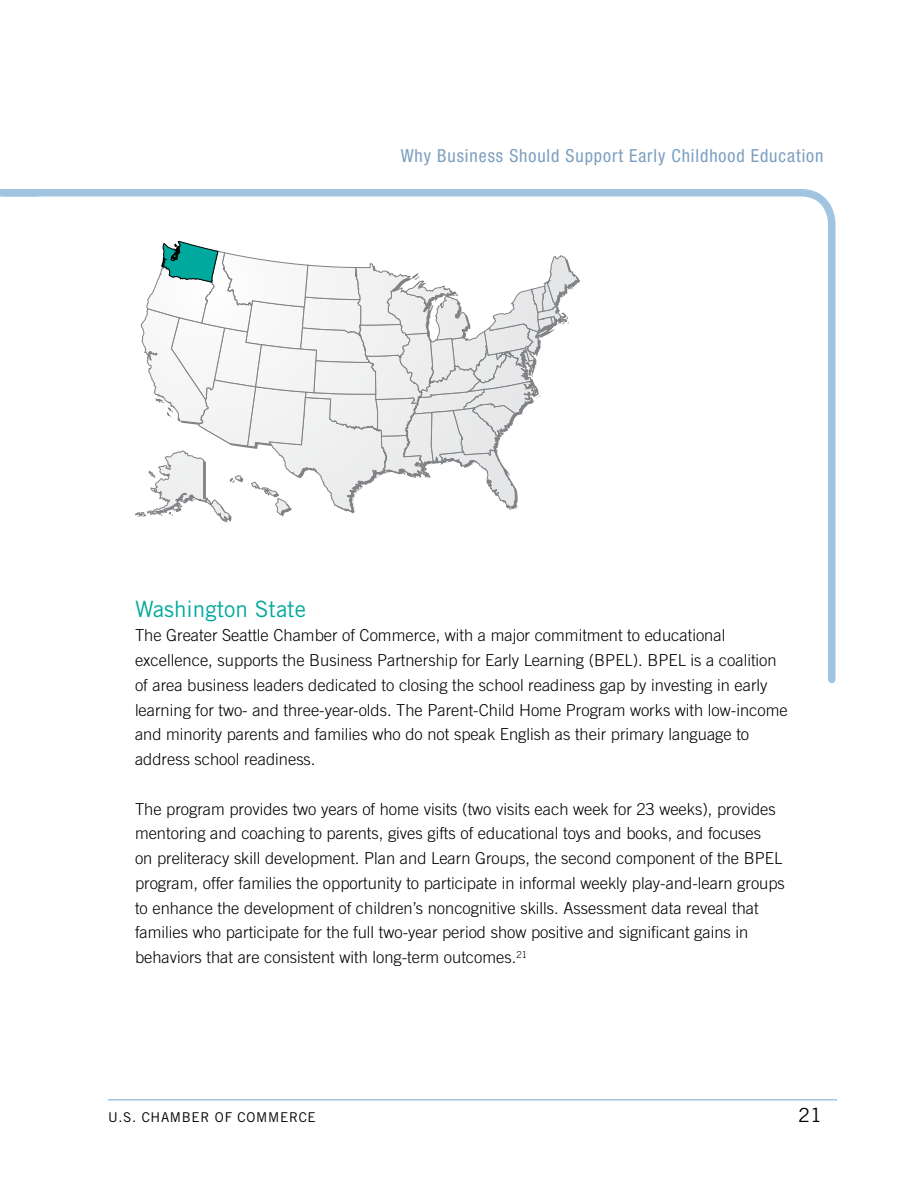
<style>
.page{position:relative;width:918px;height:1188px;background:#fff}
.page>*{position:absolute;margin:0;border:0;box-sizing:border-box;transform-origin:0 0}
.t1{font:22.5px "Trade Gothic";color:#00a99d}
.t2{font:19.5px "Trade Gothic";color:#000}
.t3{font:condensed 18px "Helvetica Neue";letter-spacing:.05em;color:#7c9fc0}
.t4{font:300 16.5px/24.8px "Trade Gothic";color:#000}
.t5{font:13.5px "Trade Gothic";letter-spacing:.05em;color:#000}
</style>
<div class="page">
<hr style="left:108px;top:1099px;width:729px;height:2px;background:#a1c5e0">
<svg style="left:0;top:189px;width:836px;height:495px"></svg>
<div style="left:0;top:189px;width:38px;height:7px;background:#a1c5e0"></div>
<svg style="left:135px;top:241px;width:443px;height:281px"></svg>
<p class="t3" style="left:401px;top:145px;width:424px">Why Business Should Support Early Childhood Education</p>
<h1 class="t1" style="left:135px;top:595px;width:173px">Washington State</h1>
<p class="t4" style="left:135px;top:623px;width:654px">The Greater Seattle Chamber of Commerce, with a major commitment to educational excellence, supports the Business Partnership for Early Learning (BPEL). BPEL is a coalition of area business leaders dedicated to closing the school readiness gap by investing in early learning for two- and three-year-olds. The Parent-Child Home Program works with low-income and minority parents and families who do not speak English as their primary language to address school readiness.</p>
<p class="t4" style="left:135px;top:796px;width:651px">The program provides two years of home visits (two visits each week for 23 weeks), provides mentoring and coaching to parents, gives gifts of educational toys and books, and focuses<br>on preliteracy skill development. Plan and Learn Groups, the second component of the BPEL program, offer families the opportunity to participate in informal weekly play-and-learn groups to enhance the development of children’s noncognitive skills. Assessment data reveal that families who participate for the full two-year period show positive and significant gains in behaviors that are consistent with long-term outcomes.<sup>21</sup></p>
<p class="t5" style="left:108px;top:1109px;width:209px">U.S. CHAMBER OF COMMERCE</p>
<p class="t2" style="left:798px;top:1103px;width:25px">21</p>
</div>
